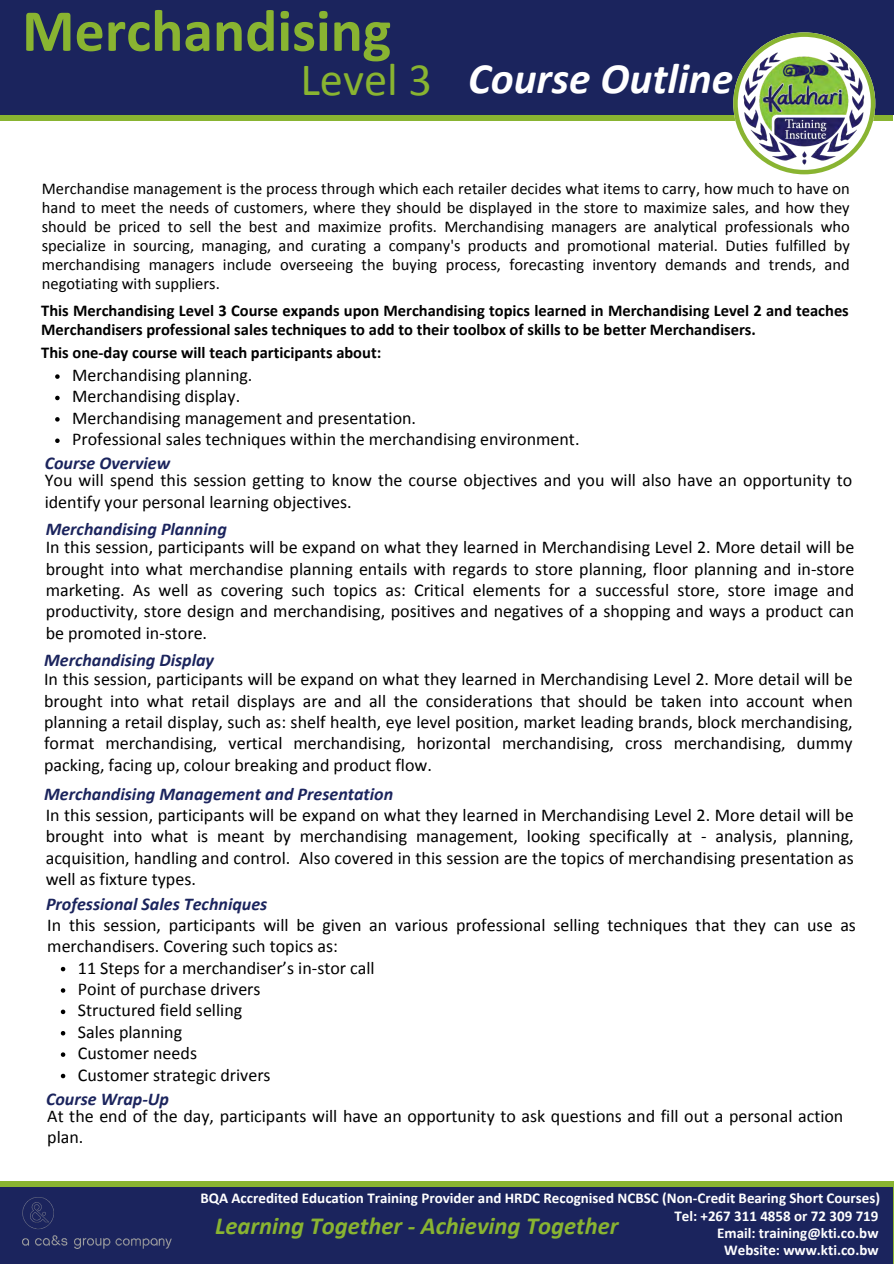
<style>
.page{position:relative;width:894px;height:1264px;background:#fff}
.page>*{position:absolute;margin:0;border:0;box-sizing:border-box;transform-origin:0 0}
.t1{font:700 60px "Calibri";color:#89b431}
.t2{font:46.5px "Calibri";color:#89b431}
.t3{font:italic 700 43.5px "Calibri";color:#fff}
.t4{font:italic 700 24.6px "Calibri";color:#89b431}
.t5{font:18px/21.3px "Calibri";color:#000}
.t6{font:italic 700 18px "Calibri";color:#1b245d}
.t7{font:16.5px/19.2px "Calibri";color:#000;text-align:justify}
.t8{font:700 16.5px/19.2px "Calibri";color:#000}
.t9{font:700 15px "Calibri";color:#fff}
</style>
<div class="page">
<svg style="left:0;top:114px;width:892px;height:7px;fill:#89b431"></svg>
<div style="left:0;top:0;width:893px;height:114px;background:#1b245d"></div>
<svg style="left:733px;top:32px;width:141px;height:142px"></svg>
<img style="left:742px;top:50px;width:123px;height:115px">
<div style="left:0;top:1181px;width:892px;height:82px;background:#89b431"></div>
<div style="left:0;top:1187px;width:892px;height:76px;background:#1b245d"></div>
<img style="left:22px;top:1197px;width:150px;height:51px">
<svg style="left:55px;top:374px;width:5px;height:5px"></svg>
<svg style="left:55px;top:396px;width:5px;height:4px"></svg>
<svg style="left:55px;top:417px;width:5px;height:4px"></svg>
<svg style="left:55px;top:438px;width:5px;height:5px"></svg>
<svg style="left:61px;top:966px;width:4px;height:5px"></svg>
<svg style="left:61px;top:988px;width:4px;height:4px"></svg>
<svg style="left:61px;top:1009px;width:4px;height:5px"></svg>
<svg style="left:61px;top:1031px;width:4px;height:4px"></svg>
<svg style="left:61px;top:1052px;width:4px;height:4px"></svg>
<svg style="left:61px;top:1073px;width:4px;height:5px"></svg>
<p class="t1" style="left:22px;top:6px;width:370px">Merchandising</p>
<p class="t2" style="left:300px;top:60px;width:133px">Level 3</p>
<p class="t3" style="left:468px;top:61px;width:266px">Course Outline</p>
<p class="t7" style="left:42px;top:180px;width:809px">Merchandise management is the process through which each retailer decides what items to carry, how much to have on hand to meet the needs of customers, where they should be displayed in the store to maximize sales, and how they should be priced to sell the best and maximize profits. Merchandising managers are analytical professionals who specialize in sourcing, managing, and curating a company's products and promotional material. Duties fulfilled by merchandising managers include overseeing the buying process, forecasting inventory demands and trends, and negotiating with suppliers.</p>
<p class="t8" style="left:41px;top:302px;width:808px">This Merchandising Level 3 Course expands upon Merchandising topics learned in Merchandising Level 2 and teaches<br>Merchandisers professional sales techniques to add to their toolbox of skills to be better Merchandisers.</p>
<p class="t8" style="left:41px;top:344px;width:341px">This one-day course will teach participants about:</p>
<p class="t5" style="left:72px;top:366px;width:182px">Merchandising planning.</p>
<p class="t5" style="left:72px;top:387px;width:169px">Merchandising display.</p>
<p class="t5" style="left:72px;top:409px;width:345px">Merchandising management and presentation.</p>
<p class="t5" style="left:72px;top:430px;width:508px">Professional sales techniques within the merchandising environment.</p>
<p class="t6" style="left:45px;top:456px;width:127px">Course Overview</p>
<p class="t5" style="left:45px;top:471px;width:808px">You will spend this session getting to know the course objectives and you will also have an opportunity to identify your personal learning objectives.</p>
<p class="t6" style="left:46px;top:521px;width:183px">Merchandising Planning</p>
<p class="t5" style="left:46px;top:538px;width:810px;text-align:justify">In this session, participants will be expand on what they learned in Merchandising Level 2. More detail will be brought into what merchandise planning entails with regards to store planning, floor planning and in-store marketing. As well as covering such topics as: Critical elements for a successful store, store image and productivity, store design and merchandising, positives and negatives of a shopping and ways a product can be promoted in-store.</p>
<p class="t6" style="left:44px;top:652px;width:171px">Merchandising Display</p>
<p class="t5" style="left:44px;top:670px;width:810px;text-align:justify">In this session, participants will be expand on what they learned in Merchandising Level 2. More detail will be brought into what retail displays are and all the considerations that should be taken into account when planning a retail display, such as: shelf health, eye level position, market leading brands, block merchandising, format merchandising, vertical merchandising, horizontal merchandising, cross merchandising, dummy packing, facing up, colour breaking and product flow.</p>
<p class="t6" style="left:44px;top:786px;width:350px">Merchandising Management and Presentation</p>
<p class="t5" style="left:46px;top:805px;width:809px;text-align:justify">In this session, participants will be expand on what they learned in Merchandising Level 2. More detail will be brought into what is meant by merchandising management, looking specifically at - analysis, planning, acquisition, handling and control. Also covered in this session are the topics of merchandising presentation as well as fixture types.</p>
<p class="t6" style="left:46px;top:896px;width:223px">Professional Sales Techniques</p>
<p class="t5" style="left:47px;top:915px;width:810px">In this session, participants will be given an various professional selling techniques that they can use as merchandisers. Covering such topics as:</p>
<p class="t5" style="left:78px;top:958px;width:298px">11 Steps for a merchandiser’s in-stor call</p>
<p class="t5" style="left:78px;top:979px;width:184px">Point of purchase drivers</p>
<p class="t5" style="left:78px;top:1001px;width:166px">Structured field selling</p>
<p class="t5" style="left:78px;top:1022px;width:106px">Sales planning</p>
<p class="t5" style="left:78px;top:1043px;width:121px">Customer needs</p>
<p class="t5" style="left:78px;top:1065px;width:194px">Customer strategic drivers</p>
<p class="t6" style="left:46px;top:1091px;width:124px">Course Wrap-Up</p>
<p class="t5" style="left:47px;top:1106px;width:797px">At the end of the day, participants will have an opportunity to ask questions and fill out a personal action plan.</p>
<p class="t9" style="left:200px;top:1191px;width:681px">BQA Accredited Education Training Provider and HRDC Recognised NCBSC (Non-Credit Bearing Short Courses)</p>
<p class="t4" style="left:215px;top:1215px;width:405px">Learning Together - Achieving Together</p>
<p class="t9" style="left:674px;top:1209px;width:205px">Tel: +267 311 4858 or 72 309 719</p>
<p class="t9" style="left:717px;top:1226px;width:163px">Email: training@kti.co.bw</p>
<p class="t9" style="left:724px;top:1243px;width:156px">Website: www.kti.co.bw</p>
</div>
